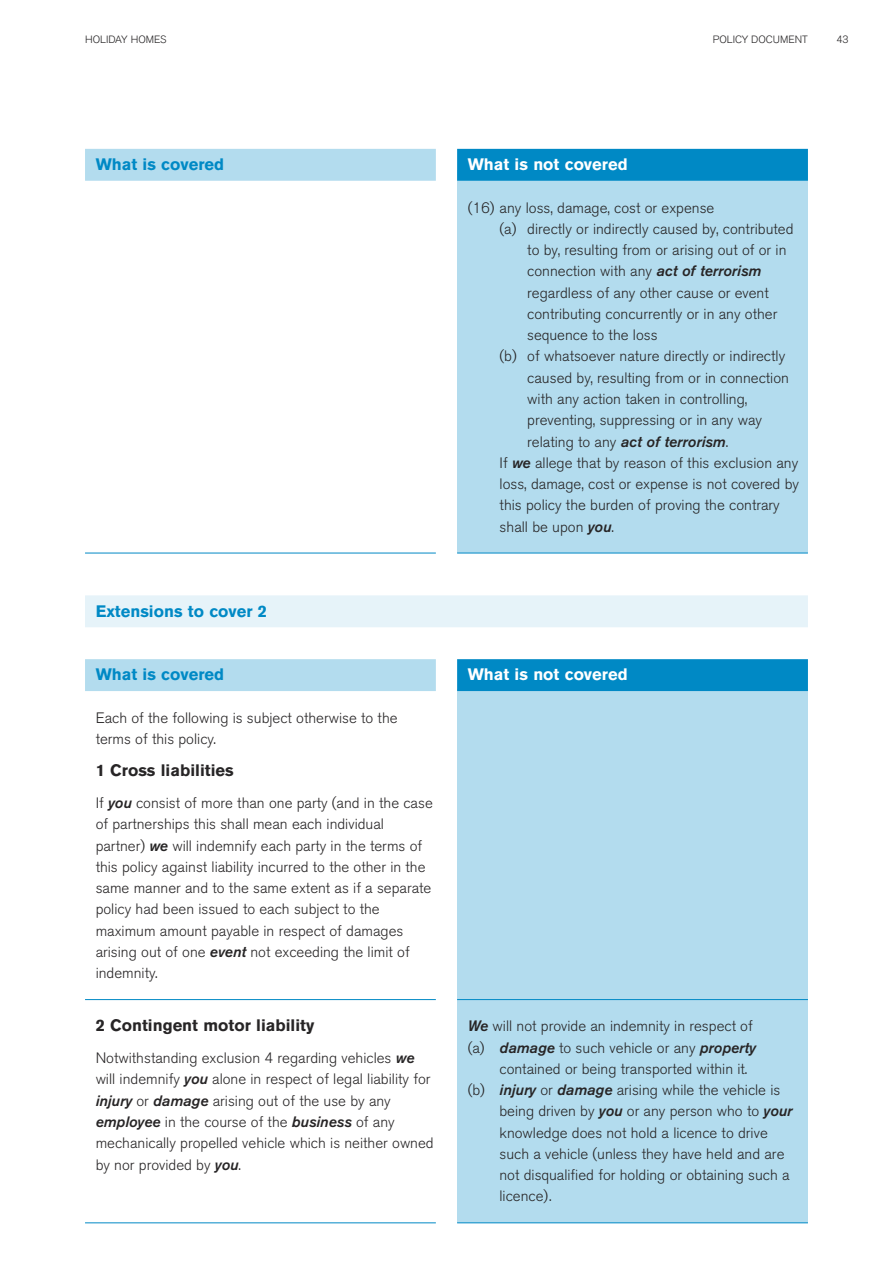
<style>
.page{position:relative;width:893px;height:1263px;background:#fff}
.page>*{position:absolute;margin:0;border:0;box-sizing:border-box;transform-origin:0 0}
.t1{font:700 16.5px "Akzidenz Grotesk BQ";color:#0089c5}
.t2{font:700 16.5px "Akzidenz Grotesk BQ";color:#272526}
.t3{font:700 16.5px "Akzidenz Grotesk BQ";color:#fff}
.t4{font:300 15px/21.3px "Akzidenz Grotesk BQ";color:#272526}
.t5{font:300 10.5px "Akzidenz Grotesk BQ";color:#272526}
.s1{font-family:"Akzidenz Grotesk BQ Med";font-weight:400;font-style:italic}
</style>
<div class="page">
<div style="left:457px;top:170px;width:351px;height:383px;background:#b3dcee"></div>
<div style="left:85px;top:149px;width:351px;height:32px;background:#b3dcee"></div>
<hr style="left:85px;top:553px;width:351px;height:1px;background:#0089c5">
<div style="left:457px;top:149px;width:351px;height:32px;background:#0089c5"></div>
<hr style="left:457px;top:553px;width:351px;height:1px;background:#0089c5">
<div style="left:85px;top:595px;width:723px;height:32px;background:#e6f3f9"></div>
<div style="left:457px;top:689px;width:351px;height:534px;background:#b3dcee"></div>
<div style="left:85px;top:659px;width:351px;height:32px;background:#b3dcee"></div>
<hr style="left:85px;top:999px;width:351px;height:1px;background:#0089c5">
<hr style="left:85px;top:1222px;width:351px;height:1px;background:#0089c5">
<div style="left:457px;top:659px;width:351px;height:32px;background:#0089c5"></div>
<hr style="left:457px;top:999px;width:351px;height:1px;background:#0089c5">
<hr style="left:457px;top:1222px;width:351px;height:1px;background:#0089c5">
<p class="t5" style="left:85px;top:35px;width:83px">HOLIDAY HOMES</p>
<p class="t5" style="left:713px;top:35px;width:97px">POLICY DOCUMENT</p>
<p class="t5" style="left:836px;top:35px;width:14px">43</p>
<p class="t1" style="left:96px;top:158px;width:130px">What is covered</p>
<p class="t3" style="left:468px;top:158px;width:161px">What is not covered</p>
<p class="t4" style="left:468px;top:198px;width:248px">(16) any loss, damage, cost or expense</p>
<p class="t4" style="left:500px;top:220px;width:295px">(a) directly or indirectly caused by, contributed</p>
<p class="t4" style="left:527px;top:241px;width:261px">to by, resulting from or arising out of or in</p>
<p class="t4" style="left:527px;top:262px;width:236px">connection with any <span class="s1">act of terrorism</span></p>
<p class="t4" style="left:527px;top:284px;width:243px">regardless of any other cause or event</p>
<p class="t4" style="left:527px;top:305px;width:252px">contributing concurrently or in any other</p>
<p class="t4" style="left:527px;top:326px;width:132px">sequence to the loss</p>
<p class="t4" style="left:500px;top:347px;width:287px">(b) of whatsoever nature directly or indirectly</p>
<p class="t4" style="left:527px;top:369px;width:263px">caused by, resulting from or in connection</p>
<p class="t4" style="left:527px;top:390px;width:222px">with any action taken in controlling,</p>
<p class="t4" style="left:527px;top:411px;width:236px">preventing, suppressing or in any way</p>
<p class="t4" style="left:527px;top:432px;width:202px">relating to any <span class="s1">act of terrorism</span>.</p>
<p class="t4" style="left:500px;top:454px;width:300px">If <span class="s1">we</span> allege that by reason of this exclusion any</p>
<p class="t4" style="left:500px;top:475px;width:301px">loss, damage, cost or expense is not covered by</p>
<p class="t4" style="left:500px;top:496px;width:282px">this policy the burden of proving the contrary</p>
<p class="t4" style="left:500px;top:517px;width:116px">shall be upon <span class="s1">you</span>.</p>
<p class="t1" style="left:96px;top:605px;width:173px">Extensions to cover 2</p>
<p class="t1" style="left:96px;top:669px;width:130px">What is covered</p>
<p class="t4" style="left:96px;top:709px;width:303px">Each of the following is subject otherwise to the terms of this policy.</p>
<p class="t2" style="left:96px;top:764px;width:140px">1 Cross liabilities</p>
<p class="t4" style="left:96px;top:794px;width:339px">If <span class="s1">you</span> consist of more than one party (and in the case of partnerships this shall mean each individual partner) <span class="s1">we</span> will indemnify each party in the terms of this policy against liability incurred to the other in the same manner and to the same extent as if a separate policy had been issued to each subject to the maximum amount payable in respect of damages arising out of one <span class="s1">event</span> not exceeding the limit of indemnity.</p>
<p class="t2" style="left:96px;top:1020px;width:220px">2 Contingent motor liability</p>
<p class="t4" style="left:96px;top:1049px;width:340px">Notwithstanding exclusion 4 regarding vehicles <span class="s1">we </span>will indemnify <span class="s1">you</span> alone in respect of legal liability for <span class="s1">injury</span> or <span class="s1">damage</span> arising out of the use by any <span class="s1">employee</span> in the course of the <span class="s1">business</span> of any mechanically propelled vehicle which is neither owned by nor provided by <span class="s1">you</span>.</p>
<p class="t3" style="left:468px;top:669px;width:161px">What is not covered</p>
<p class="t4" style="left:468px;top:1017px;width:287px"><span class="s1">We</span> will not provide an indemnity in respect of</p>
<p class="t4" style="left:468px;top:1038px;width:290px">(a) <span class="s1">damage</span> to such vehicle or any <span class="s1">property</span></p>
<p class="t4" style="left:499px;top:1060px;width:249px">contained or being transported within it.</p>
<p class="t4" style="left:468px;top:1081px;width:314px">(b) <span class="s1">injury</span> or <span class="s1">damage</span> arising while the vehicle is</p>
<p class="t4" style="left:499px;top:1102px;width:295px">being driven by <span class="s1">you</span> or any person who to <span class="s1">your</span></p>
<p class="t4" style="left:499px;top:1123px;width:270px">knowledge does not hold a licence to drive</p>
<p class="t4" style="left:499px;top:1145px;width:286px">such a vehicle (unless they have held and are</p>
<p class="t4" style="left:499px;top:1166px;width:292px">not disqualified for holding or obtaining such a</p>
<p class="t4" style="left:499px;top:1187px;width:54px">licence).</p>
</div>
